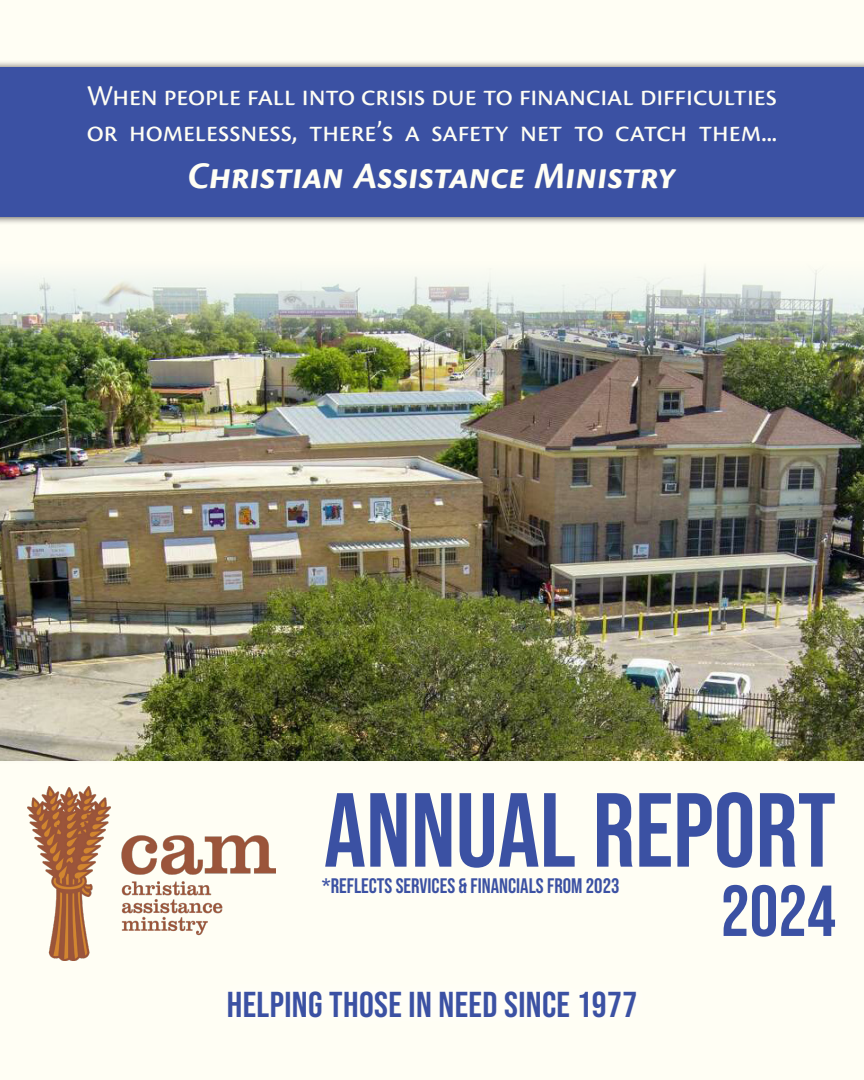
<style>
.page{position:relative;width:864px;height:1080px;background:#fffef4}
.page>*{position:absolute;margin:0;border:0;box-sizing:border-box;transform-origin:0 0}
.t1{font:105px "Bebas Neue";color:#3b51a3}
.t2{font:72px "Bebas Neue";color:#3b51a3}
.t3{font:italic 700 39px "Cronos Pro";letter-spacing:-.005em;color:#fffef4}
.t4{font:36px "Bebas Neue";letter-spacing:.01em;color:#3b51a3}
.t5{font:30px/36px "Cronos Pro";letter-spacing:-.005em;color:#fffef4}
.t6{font:21px "Bebas Neue";color:#3b51a3}
</style>
<div class="page">
<div style="left:0;top:541px;width:864px;height:224px;background:#231f20;opacity:.75"></div>
<img style="left:0;top:267px;width:864px;height:493px">
<div style="left:0;top:60px;width:864px;height:165px;background:#231f20;opacity:.75"></div>
<div style="left:0;top:68px;width:864px;height:149px;background:#3b51a3"></div>
<img style="left:27px;top:787px;width:249px;height:174px">
<p class="t5" style="left:87px;top:78px;width:692px">When people fall into crisis due to financial difficulties or homelessness, there’s a safety net to catch them...</p>
<p class="t3" style="left:188px;top:153px;width:490px">Christian Assistance Ministry</p>
<p class="t1" style="left:324px;top:771px;width:514px">ANNUAL REPORT</p>
<p class="t2" style="left:721px;top:870px;width:117px">2024</p>
<p class="t6" style="left:322px;top:874px;width:299px">*REFLECTS SERVICES &amp; FINANCIALS FROM 2023</p>
<p class="t4" style="left:227px;top:984px;width:412px">HELPING THOSE IN NEED SINCE 1977</p>
</div>
